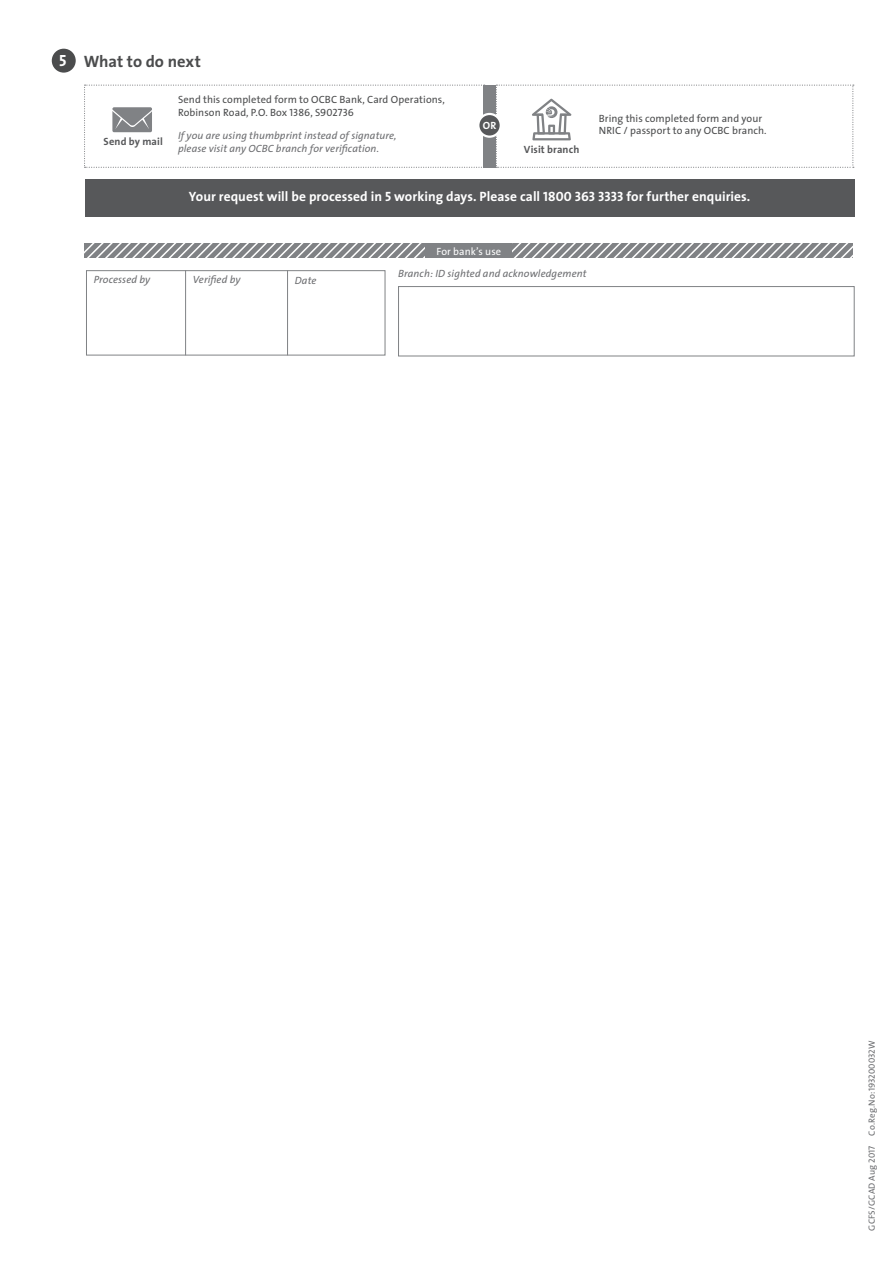
<style>
.page{position:relative;width:893px;height:1263px;background:#fff}
.page>*{position:absolute;margin:0;border:0;box-sizing:border-box;transform-origin:0 0}
.t1{font:700 16.5px "The Sans";color:#4b4c4d}
.t2{font:700 13.5px "The Sans";letter-spacing:.005em;color:#fff}
.t3{font:italic 10.5px/13.5px "The Sans";letter-spacing:.01em;color:#6c6d70}
.t4{font:10.5px/12.6px "The Sans";letter-spacing:.01em;color:#4b4c4d}
.t5{font:700 10.5px "The Sans";letter-spacing:.015em;color:#57585a}
.t6{font:10.5px "The Sans";letter-spacing:.01em;color:#fff}
.t7{font:700 10.5px "The Sans";color:#fff}
.t8{font:9px "The Sans";letter-spacing:.01em;color:#6c6d70}
.s1{font-family:"The Sans Bold Caps";font-weight:400;font-size:16.35px;color:#fff}
.s2{font-family:"The Sans Caps"}
.s3{font-family:"The Sans Bold Caps";font-weight:400}
</style>
<div class="page">
<svg style="left:84px;top:243px;width:769px;height:30px"></svg>
<div style="left:425px;top:243px;width:87px;height:15px;background:#808285"></div>
<div style="left:483px;top:85px;width:13px;height:83px;background:#808285"></div>
<div style="left:52px;top:49px;width:24px;height:24px;background:#4b4c4d;border-radius:50%"></div>
<svg style="left:496px;top:85px;width:358px;height:83px"></svg>
<svg style="left:84px;top:85px;width:400px;height:83px"></svg>
<svg style="left:478px;top:114px;width:23px;height:23px"></svg>
<div style="left:477px;top:113px;width:25px;height:25px;border:2px solid #fff;border-radius:50%"></div>
<div style="left:85px;top:179px;width:769px;height:38px;background:#57585a"></div>
<div style="left:398px;top:286px;width:457px;height:70px;border:1px solid #808285"></div>
<div style="left:86px;top:270px;width:299px;height:85px;border:1px solid #808285"></div>
<hr style="left:185px;top:270px;width:1px;height:85px;background:#808285">
<hr style="left:287px;top:270px;width:1px;height:85px;background:#808285">
<h1 class="t1" style="left:59px;top:54px;width:143px"><span class="s1">5</span> What to do next</h1>
<p class="t4" style="left:178px;top:94px;width:268px">Send this completed form to OCBC Bank, Card Operations,<br>Robinson Road, P.O. Box <span class="s2">1386</span>, <span class="s2">S902736</span></p>
<p class="t5" style="left:104px;top:137px;width:61px">Send by mail</p>
<p class="t3" style="left:178px;top:129px;width:220px">If you are using thumbprint instead of signature, please visit any OCBC branch for verification.</p>
<p class="t7" style="left:483px;top:121px;width:15px">OR</p>
<p class="t5" style="left:524px;top:145px;width:57px">Visit branch</p>
<p class="t4" style="left:599px;top:113px;width:169px">Bring this completed form and your<br>NRIC / passport to any OCBC branch.</p>
<p class="t2" style="left:189px;top:191px;width:563px">Your request will be processed in <span class="s3">5</span> working days. Please call <span class="s3">1800 363 3333</span> for further enquiries.</p>
<p class="t3" style="left:94px;top:273px;width:58px">Processed by</p>
<p class="t3" style="left:193px;top:273px;width:49px">Verified by</p>
<p class="t3" style="left:295px;top:274px;width:23px">Date</p>
<p class="t6" style="left:436px;top:247px;width:66px">For bank’s use</p>
<p class="t3" style="left:398px;top:268px;width:190px">Branch: ID sighted and acknowledgement</p>
<p class="t8" style="left:868px;top:1231px;width:192px;rotate:-90deg">GCFS/GCAD Aug <span class="s2">2017</span> Co.Reg.No:<span class="s2">193200032</span>W</p>
</div>
